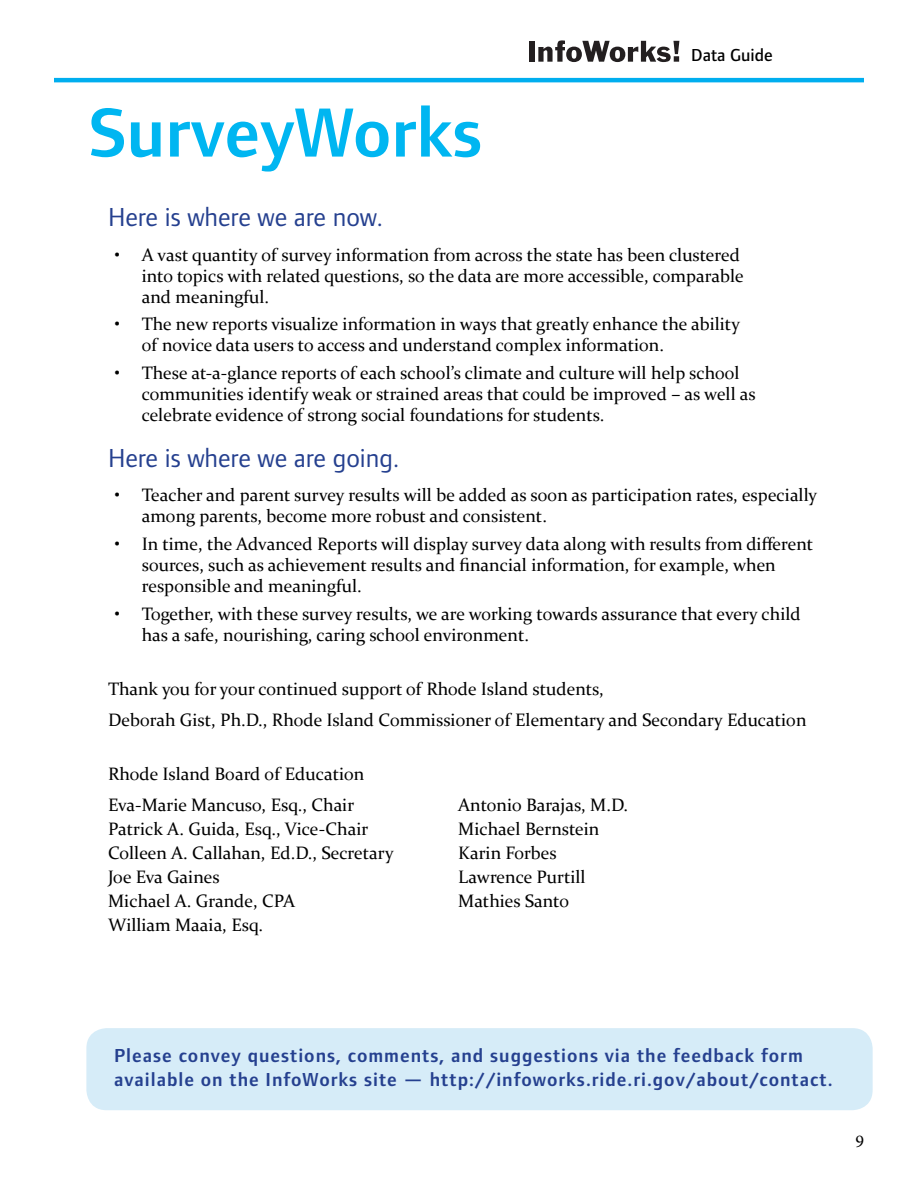
<style>
.page{position:relative;width:918px;height:1188px;background:#fff}
.page>*{position:absolute;margin:0;border:0;box-sizing:border-box;transform-origin:0 0}
.t1{font:600 72px "Foundry Form Sans";color:#00b6f1}
.t2{font:27px "Foundry Form Sans";color:#25408f}
.t3{font:600 19.5px/24px "Foundry Form Sans";letter-spacing:.05em;color:#25408f}
.t4{font:18px/21px "Constantia";color:#000}
.t5{font:500 18px "Foundry Form Sans";color:#000}
.t6{font:18px "Minion Pro";color:#000}
</style>
<div class="page">
<div style="left:529px;top:41px;width:6px;height:21px;background:#231f20"></div>
<svg style="left:538px;top:40px;width:141px;height:22px"></svg>
<hr style="left:54px;top:78px;width:810px;height:4px;background:#00aeef">
<div style="left:86px;top:1028px;width:787px;height:82px;background:#d6ecf8;border-radius:20px"></div>
<h1 class="t1" style="left:89px;top:92px;width:395px">SurveyWorks</h1>
<p class="t5" style="left:691px;top:45px;width:83px">Data Guide</p>
<h2 class="t2" style="left:108px;top:202px;width:277px">Here is where we are now.</h2>
<p class="t4" style="left:142px;top:243px;width:604px;text-indent:-27px">• A vast quantity of survey information from across the state has been clustered into topics with related questions, so the data are more accessible, comparable and meaningful.</p>
<p class="t4" style="left:142px;top:313px;width:600px;text-indent:-27px">• The new reports visualize information in ways that greatly enhance the ability of novice data users to access and understand complex information.</p>
<p class="t4" style="left:142px;top:362px;width:616px;text-indent:-27px">• These at-a-glance reports of each school’s climate and culture will help school communities identify weak or strained areas that could be improved – as well as celebrate evidence of strong social foundations for students.</p>
<h2 class="t2" style="left:108px;top:443px;width:293px">Here is where we are going.</h2>
<p class="t4" style="left:142px;top:484px;width:677px;text-indent:-27px">• Teacher and parent survey results will be added as soon as participation rates, especially among parents, become more robust and consistent.</p>
<p class="t4" style="left:142px;top:533px;width:673px;text-indent:-27px">• In time, the Advanced Reports will display survey data along with results from different sources, such as achievement results and financial information, for example, when responsible and meaningful.</p>
<p class="t4" style="left:142px;top:602px;width:660px;text-indent:-27px">• Together, with these survey results, we are working towards assurance that every child has a safe, nourishing, caring school environment.</p>
<p class="t4" style="left:108px;top:673px;width:700px;line-height:30.8px">Thank you for your continued support of Rhode Island students,<br>Deborah Gist, Ph.D., Rhode Island Commissioner of Elementary and Secondary Education</p>
<p class="t4" style="left:108px;top:758px;width:258px;line-height:30.8px">Rhode Island Board of Education<br>Eva-Marie Mancuso, Esq., Chair</p>
<p class="t4" style="left:108px;top:816px;width:287px;line-height:24px">Patrick A. Guida, Esq., Vice-Chair<br>Colleen A. Callahan, Ed.D., Secretary<br>Joe Eva Gaines<br>Michael A. Grande, CPA<br>William Maaia, Esq.</p>
<p class="t4" style="left:458px;top:792px;width:172px;line-height:24px">Antonio Barajas, M.D.<br>Michael Bernstein<br>Karin Forbes<br>Lawrence Purtill<br>Mathies Santo</p>
<p class="t3" style="left:114px;top:1044px;width:720px">Please convey questions, comments, and suggestions via the feedback form available on the InfoWorks site — http://infoworks.ride.ri.gov/about/contact.</p>
<p class="t6" style="left:855px;top:1129px;width:10px">9</p>
</div>
